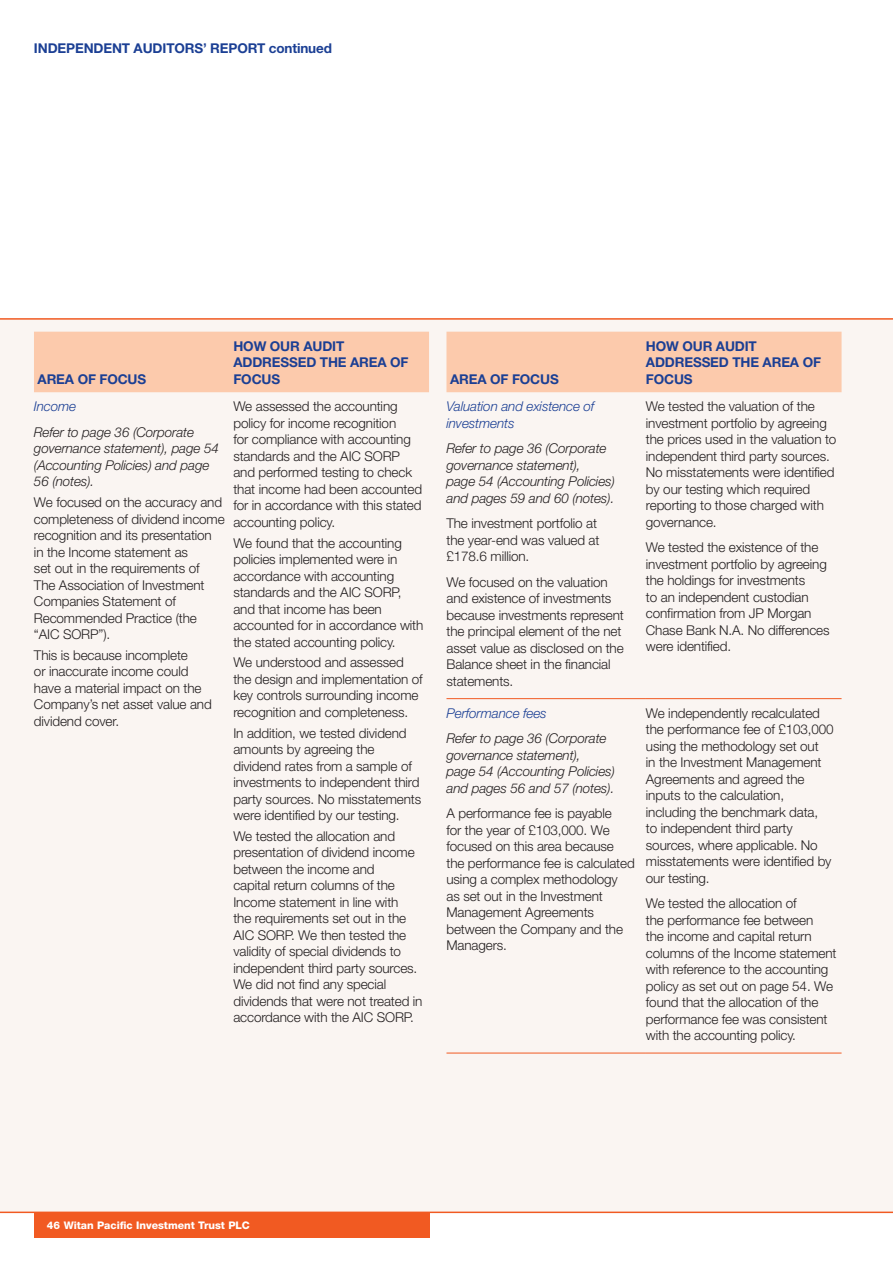
<style>
.page{position:relative;width:893px;height:1263px;background:#fff}
.page>*{position:absolute;margin:0;border:0;box-sizing:border-box;transform-origin:0 0}
.t1{font:300 13.5px/16.5px "Helvetica Neue LT";letter-spacing:-.01em;color:#231f20}
.t2{font:italic 300 13.5px/16.5px "Helvetica Neue LT";letter-spacing:-.01em;color:#231f20}
.t3{font:700 13.5px/16.5px "Helvetica Neue LT";letter-spacing:-.01em;color:#1b3f94}
.t4{font:italic 300 13.5px/16.5px "Helvetica Neue LT";letter-spacing:-.01em;color:#1b3f94}
.t5{font:800 10.5px "Helvetica Neue LT";color:#fff}
</style>
<div class="page">
<div style="left:0;top:319px;width:893px;height:893px;background:#faf5f2"></div>
<div style="left:34px;top:1212px;width:395px;height:25px;background:#f15a22"></div>
<hr style="left:0;top:318px;width:893px;height:2px;background:#f15a22">
<hr style="left:0;top:1211px;width:893px;height:2px;background:#f15a22">
<div style="left:34px;top:332px;width:395px;height:60px;background:#fccaac"></div>
<div style="left:446px;top:332px;width:395px;height:60px;background:#fccaac"></div>
<hr style="left:446px;top:1053px;width:200px;height:1px;background:#f15a22">
<hr style="left:646px;top:1053px;width:195px;height:1px;background:#f15a22">
<hr style="left:446px;top:698px;width:200px;height:1px;background:#f15a22">
<hr style="left:646px;top:698px;width:195px;height:1px;background:#f15a22">
<p class="t3" style="left:34px;top:41px;width:300px">INDEPENDENT AUDITORS’ REPORT continued</p>
<p class="t3" style="left:38px;top:372px;width:110px">AREA OF FOCUS</p>
<p class="t4" style="left:34px;top:400px;width:44px">Income</p>
<p class="t2" style="left:34px;top:425px;width:186px">Refer to page 36 (Corporate governance statement), page 54 (Accounting Policies) and page<br>56 (notes).</p>
<p class="t1" style="left:34px;top:496px;width:192px">We focused on the accuracy and completeness of dividend income recognition and its presentation in the Income statement as<br>set out in the requirements of<br>The Association of Investment<br>Companies Statement of<br>Recommended Practice (the “AIC SORP”).</p>
<p class="t1" style="left:34px;top:648px;width:179px">This is because incomplete<br>or inaccurate income could have a material impact on the<br>Company’s net asset value and dividend cover.</p>
<p class="t3" style="left:233px;top:339px;width:177px">HOW OUR AUDIT<br>ADDRESSED THE AREA OF<br>FOCUS</p>
<p class="t1" style="left:233px;top:400px;width:190px">We assessed the accounting policy for income recognition<br>for compliance with accounting standards and the AIC SORP and performed testing to check that income had been accounted for in accordance with this stated accounting policy.</p>
<p class="t1" style="left:233px;top:536px;width:191px">We found that the accounting policies implemented were in accordance with accounting standards and the AIC SORP, and that income has been accounted for in accordance with the stated accounting policy.</p>
<p class="t1" style="left:233px;top:656px;width:191px">We understood and assessed the design and implementation of key controls surrounding income recognition and completeness.</p>
<p class="t1" style="left:233px;top:726px;width:189px">In addition, we tested dividend amounts by agreeing the dividend rates from a sample of investments to independent third party sources. No misstatements were identified by our testing.</p>
<p class="t1" style="left:233px;top:829px;width:191px">We tested the allocation and presentation of dividend income between the income and<br>capital return columns of the<br>Income statement in line with<br>the requirements set out in the<br>AIC SORP. We then tested the validity of special dividends to independent third party sources.<br>We did not find any special dividends that were not treated in accordance with the AIC SORP.</p>
<p class="t3" style="left:450px;top:372px;width:110px">AREA OF FOCUS</p>
<p class="t4" style="left:446px;top:400px;width:149px">Valuation and existence of investments</p>
<p class="t2" style="left:446px;top:442px;width:170px">Refer to page 36 (Corporate governance statement),<br>page 54 (Accounting Policies) and pages 59 and 60 (notes).</p>
<p class="t1" style="left:446px;top:517px;width:154px">The investment portfolio at the year-end was valued at £178.6 million.</p>
<p class="t1" style="left:446px;top:575px;width:179px">We focused on the valuation and existence of investments because investments represent the principal element of the net asset value as disclosed on the<br>Balance sheet in the financial statements.</p>
<p class="t4" style="left:446px;top:706px;width:102px">Performance fees</p>
<p class="t2" style="left:446px;top:732px;width:170px">Refer to page 36 (Corporate governance statement),<br>page 54 (Accounting Policies) and pages 56 and 57 (notes).</p>
<p class="t1" style="left:446px;top:807px;width:190px">A performance fee is payable<br>for the year of £103,000. We focused on this area because the performance fee is calculated using a complex methodology<br>as set out in the Investment<br>Management Agreements between the Company and the<br>Managers.</p>
<p class="t3" style="left:646px;top:339px;width:177px">HOW OUR AUDIT<br>ADDRESSED THE AREA OF<br>FOCUS</p>
<p class="t1" style="left:646px;top:400px;width:192px">We tested the valuation of the investment portfolio by agreeing the prices used in the valuation to independent third party sources.<br>No misstatements were identified by our testing which required reporting to those charged with governance.</p>
<p class="t1" style="left:646px;top:541px;width:185px">We tested the existence of the investment portfolio by agreeing the holdings for investments<br>to an independent custodian confirmation from JP Morgan<br>Chase Bank N.A. No differences were identified.</p>
<p class="t1" style="left:646px;top:706px;width:189px">We independently recalculated the performance fee of £103,000 using the methodology set out<br>in the Investment Management<br>Agreements and agreed the inputs to the calculation, including the benchmark data,<br>to independent third party sources, where applicable. No misstatements were identified by our testing.</p>
<p class="t1" style="left:646px;top:897px;width:192px">We tested the allocation of<br>the performance fee between<br>the income and capital return columns of the Income statement with reference to the accounting policy as set out on page 54. We found that the allocation of the performance fee was consistent with the accounting policy.</p>
<p class="t5" style="left:47px;top:1221px;width:205px">46 Witan Pacific Investment Trust PLC</p>
</div>
